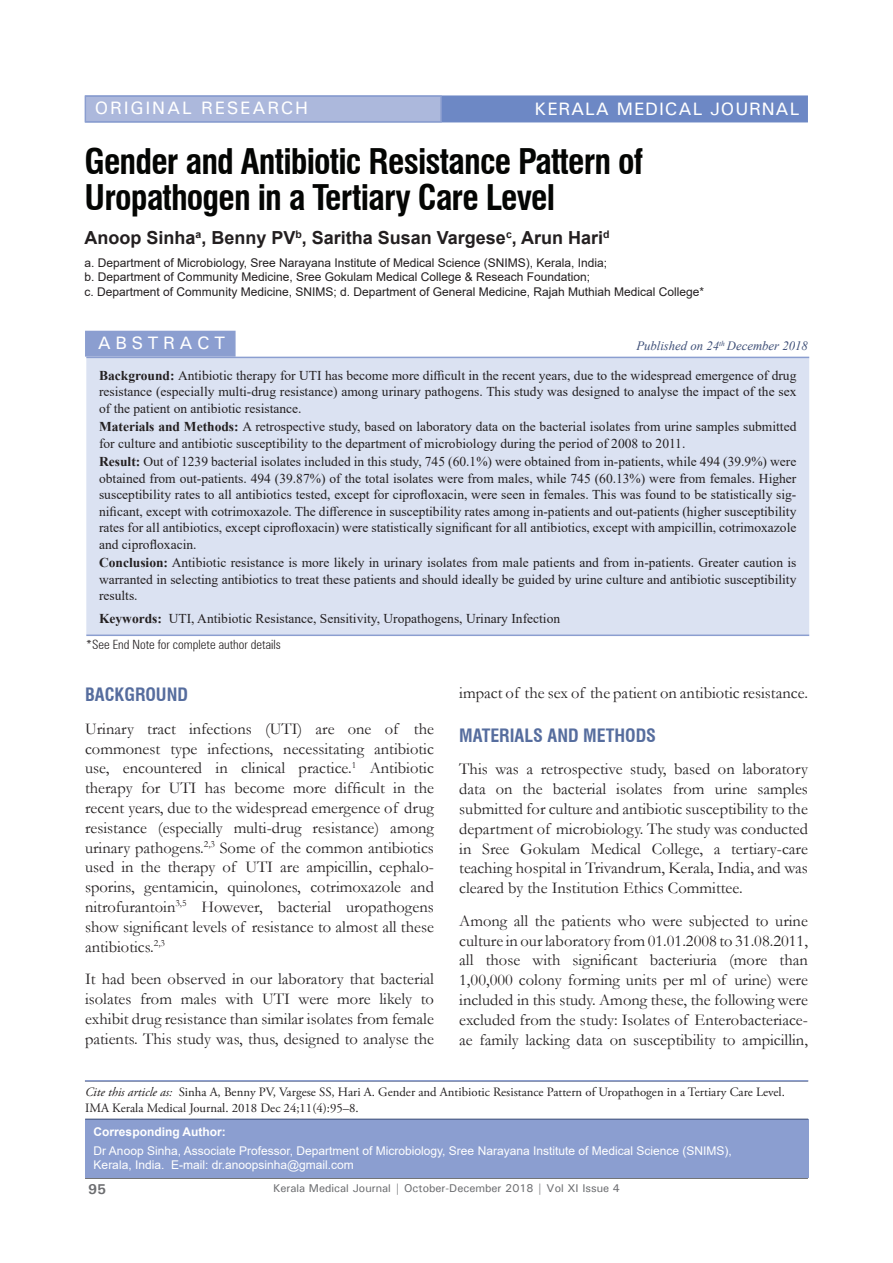
<style>
.page{position:relative;width:893px;height:1263px;background:#fff}
.page>*{position:absolute;margin:0;border:0;box-sizing:border-box;transform-origin:0 0}
.t1{font:700 condensed 34.5px/36px "Swiss 721 BT";letter-spacing:-.025em;color:#040503}
.Title_Name{font:700 18px "Arial";color:#231f20}
.Head_1{font:700 condensed 18px "Swiss 721 BT";color:#566d9e}
.t2{font:500 18px "Univers";letter-spacing:.05em;color:#fff}
.t3{font:500 18px "Univers";letter-spacing:.1em;color:#fff}
.t4{font:500 18px "Univers";letter-spacing:.25em;color:#fff}
.Para_1{font:16.5px/19.8px "Garamond";color:#231f20;text-align:justify}
.t5{font:700 14.25px "Univers";color:#6c6d70}
.Abstract{font:13.5px/16.5px "Times New Roman";color:#231f20;text-align:justify}
.t6{font:12.75px/15.3px "Adobe Garamond Pro";color:#231f20}
.t7{font:300 condensed 12.75px "Zurich BT";color:#231f20}
.t8{font:italic 12.75px "Times New Roman";color:#3e4f77}
.Title_Name-2{font:12px/14.4px "Arial";color:#231f20}
.Corresponding_Author{font:12px/14.4px "Arial";color:#fff}
.t9{font:700 12px "Arial";color:#fff}
.t10{font:500 11.25px "Univers";color:#6c6d70}
.s1{font-weight:700}
.s2{font-style:italic}
</style>
<div class="page">
<hr style="left:85px;top:1178px;width:723px;height:1px;background:#57585a">
<div style="left:85px;top:95px;width:723px;height:27px;background:#6d88c5;border:2px solid #6d88c5"></div>
<div style="left:85px;top:95px;width:357px;height:27px;background:#acb8dc;border:2px solid #8b9ed0"></div>
<div style="left:85px;top:331px;width:151px;height:26px;background:#8b9ed0;border:2px solid #8b9ed0"></div>
<div style="left:85px;top:1119px;width:723px;height:59px;background:#8b9ed0"></div>
<hr style="left:85px;top:1119px;width:723px;height:1px;background:#3e4f77">
<hr style="left:85px;top:1080px;width:723px;height:1px;background:#8b9ed0">
<div style="left:86px;top:358px;width:723px;height:276px;background:#dbe2f2"></div>
<hr style="left:86px;top:357px;width:723px;height:1px;background:#8b9ed0">
<hr style="left:86px;top:634px;width:723px;height:2px;background:#8b9ed0">
<p class="t3" style="left:95px;top:97px;width:215px">ORIGINAL RESEARCH</p>
<p class="t2" style="left:534px;top:97px;width:266px">KERALA MEDICAL JOURNAL</p>
<p class="t1" style="left:85px;top:143px;width:560px">Gender and Antibiotic Resistance Pattern of<br>Uropathogen in a Tertiary Care Level</p>
<p class="Title_Name" style="left:85px;top:225px;width:526px">Anoop Sinha<sup>a</sup>, Benny PV<sup>b</sup>, Saritha Susan Vargese<sup>c</sup>, Arun Hari<sup>d</sup></p>
<p class="Title_Name-2" style="left:85px;top:256px;width:621px">a. Department of Microbiology, Sree Narayana Institute of Medical Science (SNIMS), Kerala, India;<br>b. Department of Community Medicine, Sree Gokulam Medical College &amp; Reseach Foundation;<br>c. Department of Community Medicine, SNIMS; d. Department of General Medicine, Rajah Muthiah Medical College*</p>
<p class="t4" style="left:98px;top:331px;width:129px">ABSTRACT</p>
<p class="t8" style="left:636px;top:337px;width:173px">Published on 24<sup>th</sup> December 2018</p>
<p class="Abstract" style="left:99px;top:366px;width:699px"><span class="s1">Background:</span> Antibiotic therapy for UTI has become more difficult in the recent years, due to the widespread emergence of drug resistance (especially multi-drug resistance) among urinary pathogens. This study was designed to analyse the impact of the sex of the patient on antibiotic resistance.</p>
<p class="Abstract" style="left:99px;top:418px;width:699px"><span class="s1">Materials and Methods:</span> A retrospective study, based on laboratory data on the bacterial isolates from urine samples submitted for culture and antibiotic susceptibility to the department of microbiology during the period of 2008 to 2011.</p>
<p class="Abstract" style="left:99px;top:453px;width:699px"><span class="s1">Result:</span> Out of 1239 bacterial isolates included in this study, 745 (60.1%) were obtained from in-patients, while 494 (39.9%) were obtained from out-patients. 494 (39.87%) of the total isolates were from males, while 745 (60.13%) were from females. Higher susceptibility rates to all antibiotics tested, except for ciprofloxacin, were seen in females. This was found to be statistically sig&shy;nificant, except with cotrimoxazole. The difference in susceptibility rates among in-patients and out-patients (higher susceptibility rates for all antibiotics, except ciprofloxacin) were statistically significant for all antibiotics, except with ampicillin, cotrimoxazole and ciprofloxacin.</p>
<p class="Abstract" style="left:99px;top:554px;width:699px"><span class="s1">Conclusion:</span> Antibiotic resistance is more likely in urinary isolates from male patients and from in-patients. Greater caution is warranted in selecting antibiotics to treat these patients and should ideally be guided by urine culture and antibiotic susceptibility results.</p>
<p class="Abstract" style="left:99px;top:609px;width:463px"><span class="s1">Keywords:</span> UTI, Antibiotic Resistance, Sensitivity, Uropathogens, Urinary Infection</p>
<p class="t7" style="left:86px;top:637px;width:196px">*See End Note for complete author details</p>
<p class="Head_1" style="left:85px;top:684px;width:104px">BACKGROUND</p>
<p class="Para_1" style="left:85px;top:718px;width:350px">Urinary tract infections (UTI) are one of the commonest type infections, necessitating antibiotic use, encountered in clinical practice.<sup>1</sup> Antibiotic therapy for UTI has become more difficult in the recent years, due to the widespread emergence of drug resistance (especially multi-drug resistance) among urinary pathogens.<sup>2,3</sup> Some of the common antibiotics used in the therapy of UTI are ampicillin, cephalo&shy;sporins, gentamicin, quinolones, cotrimoxazole and nitrofurantoin<sup>3,5</sup> However, bacterial uropathogens show significant levels of resistance to almost all these antibiotics.<sup>2,3</sup></p>
<p class="Para_1" style="left:85px;top:968px;width:350px">It had been observed in our laboratory that bacterial isolates from males with UTI were more likely to exhibit drug resistance than similar isolates from female patients. This study was, thus, designed to analyse the</p>
<p class="Para_1" style="left:459px;top:683px;width:350px">impact of the sex of the patient on antibiotic resistance.</p>
<p class="Head_1" style="left:459px;top:724px;width:198px">MATERIALS AND METHODS</p>
<p class="Para_1" style="left:459px;top:759px;width:350px">This was a retrospective study, based on laboratory data on the bacterial isolates from urine samples submitted for culture and antibiotic susceptibility to the department of microbiology. The study was conducted in Sree Gokulam Medical College, a tertiary-care teaching hospital in Trivandrum, Kerala, India, and was cleared by the Institution Ethics Committee.</p>
<p class="Para_1" style="left:459px;top:910px;width:350px">Among all the patients who were subjected to urine culture in our laboratory from 01.01.2008 to 31.08.2011, all those with significant bacteriuria (more than 1,00,000 colony forming units per ml of urine) were included in this study. Among these, the following were excluded from the study: Isolates of Enterobacteriace&shy;ae family lacking data on susceptibility to ampicillin,</p>
<p class="t6" style="left:85px;top:1085px;width:701px"><span class="s2">Cite this article as:</span> Sinha A, Benny PV, Vargese SS, Hari A. Gender and Antibiotic Resistance Pattern of Uropathogen in a Tertiary Care Level.<br>IMA Kerala Medical Journal. 2018 Dec 24;11(4):95–8.</p>
<p class="t9" style="left:94px;top:1124px;width:134px">Corresponding Author:</p>
<p class="Corresponding_Author" style="left:94px;top:1143px;width:640px">Dr Anoop Sinha, Associate Professor, Department of Microbiology, Sree Narayana Institute of Medical Science (SNIMS),<br>Kerala, India. E-mail: dr.anoopsinha@gmail.com</p>
<p class="t5" style="left:88px;top:1180px;width:19px">95</p>
<p class="t10" style="left:273px;top:1181px;width:348px">Kerala Medical Journal | October-December 2018 | Vol XI Issue 4</p>
</div>
